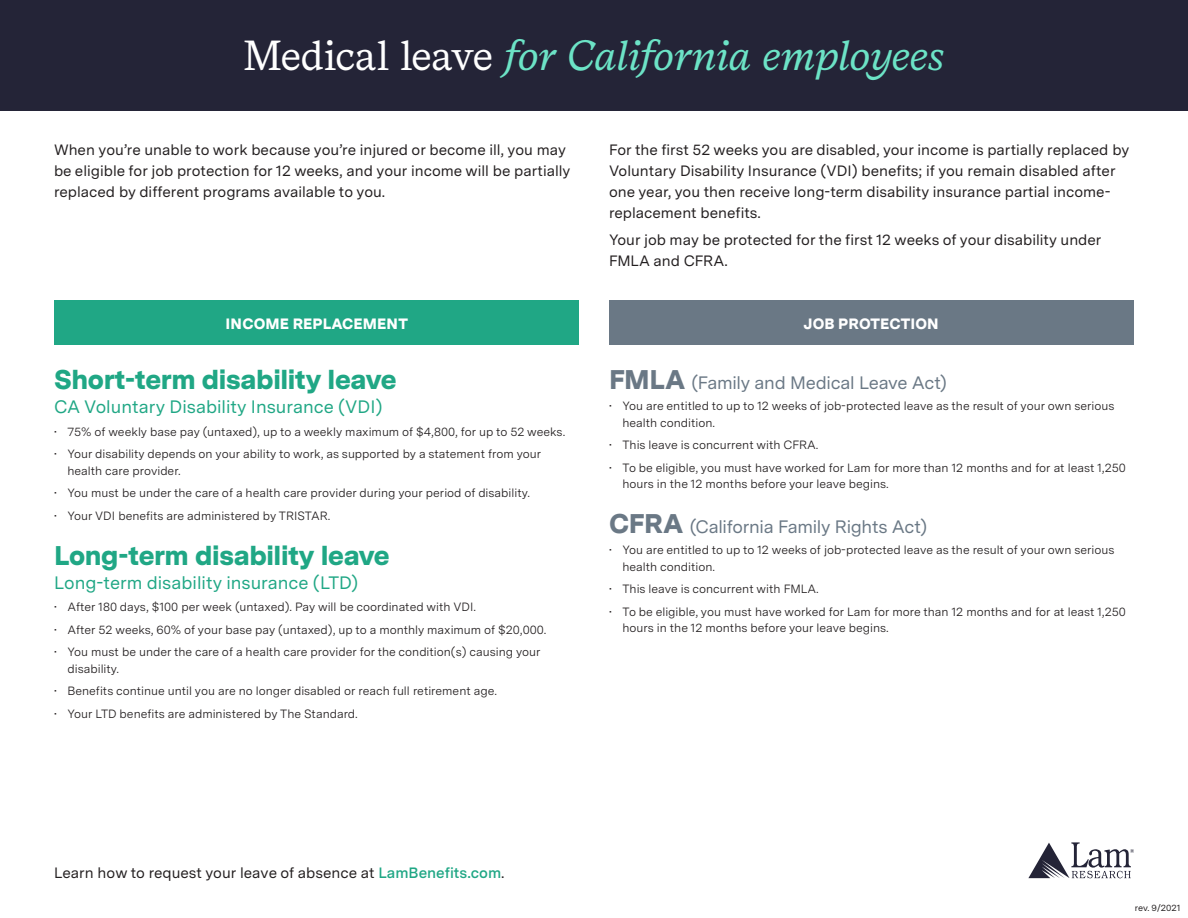
<style>
.page{position:relative;width:1188px;height:918px;background:#fff}
.page>*{position:absolute;margin:0;border:0;box-sizing:border-box;transform-origin:0 0}
.t1{font:italic 42px "Messina Serif";letter-spacing:-.01em;color:#6ce3c6}
.t2{font:900 27px "Messina Sans";letter-spacing:-.015em;color:#20a785}
.t3{font:18px "Messina Sans";color:#20a785}
.t4{font:18px "Messina Sans";letter-spacing:-.02em;color:#6a7885}
.t5{font:15px/21px "Messina Sans";color:#231f20}
.t6{font:900 15px "Messina Sans";letter-spacing:.01em;color:#fff}
.t7{font:12px/16.5px "Messina Sans";color:#231f20}
.t8{font:9px "Messina Sans";color:#231f20}
.s1{font-style:normal;color:#fff}
.s2{font-weight:900;font-size:27px}
.s3{font-weight:600;color:#20a785}
</style>
<div class="page">
<div style="left:54px;top:300px;width:525px;height:44px;background:#20a785"></div>
<div style="left:609px;top:300px;width:525px;height:44px;background:#6a7885"></div>
<svg style="left:1028px;top:842px;width:106px;height:36px"></svg>
<div style="left:0;top:0;width:1188px;height:110px;background:#242437"></div>
<h1 class="t1" style="left:243px;top:26px;width:703px"><span class="s1">Medical leave</span> for California employees</h1>
<p class="t5" style="left:54px;top:139px;width:518px">When you’re unable to work because you’re injured or become ill, you may be eligible for job protection for 12 weeks, and your income will be partially replaced by different programs available to you.</p>
<p class="t5" style="left:609px;top:139px;width:522px">For the first 52 weeks you are disabled, your income is partially replaced by Voluntary Disability Insurance (VDI) benefits; if you remain disabled after one year, you then receive long-term disability insurance partial income&shy;replacement benefits.</p>
<p class="t5" style="left:609px;top:229px;width:494px">Your job may be protected for the first 12 weeks of your disability under<br>FMLA and CFRA.</p>
<p class="t6" style="left:226px;top:313px;width:184px">INCOME REPLACEMENT</p>
<h2 class="t2" style="left:54px;top:359px;width:344px">Short-term disability leave</h2>
<h3 class="t3" style="left:54px;top:394px;width:330px">CA Voluntary Disability Insurance (VDI)</h3>
<p class="t7" style="left:54px;top:423px;width:513px">• 75% of weekly base pay (untaxed), up to a weekly maximum of $4,800, for up to 52 weeks.</p>
<p class="t7" style="left:68px;top:446px;width:475px;text-indent:-14px">• Your disability depends on your ability to work, as supported by a statement from your health care provider.</p>
<p class="t7" style="left:54px;top:485px;width:478px">• You must be under the care of a health care provider during your period of disability.</p>
<p class="t7" style="left:54px;top:507px;width:278px">• Your VDI benefits are administered by TRISTAR.</p>
<h2 class="t2" style="left:54px;top:535px;width:337px">Long-term disability leave</h2>
<h3 class="t3" style="left:54px;top:570px;width:306px">Long-term disability insurance (LTD)</h3>
<p class="t7" style="left:54px;top:599px;width:424px">• After 180 days, $100 per week (untaxed). Pay will be coordinated with VDI.</p>
<p class="t7" style="left:54px;top:621px;width:494px">• After 52 weeks, 60% of your base pay (untaxed), up to a monthly maximum of $20,000.</p>
<p class="t7" style="left:68px;top:644px;width:475px;text-indent:-14px">• You must be under the care of a health care provider for the condition(s) causing your disability.</p>
<p class="t7" style="left:54px;top:683px;width:445px">• Benefits continue until you are no longer disabled or reach full retirement age.</p>
<p class="t7" style="left:54px;top:705px;width:305px">• Your LTD benefits are administered by The Standard.</p>
<p class="t6" style="left:804px;top:313px;width:137px">JOB PROTECTION</p>
<h3 class="t4" style="left:609px;top:370px;width:340px"><span class="s2">FMLA</span> (Family and Medical Leave Act)</h3>
<p class="t7" style="left:622px;top:398px;width:494px;text-indent:-14px">• You are entitled to up to 12 weeks of job-protected leave as the result of your own serious health condition.</p>
<p class="t7" style="left:609px;top:437px;width:211px">• This leave is concurrent with CFRA.</p>
<p class="t7" style="left:622px;top:459px;width:505px;text-indent:-14px">• To be eligible, you must have worked for Lam for more than 12 months and for at least 1,250 hours in the 12 months before your leave begins.</p>
<h3 class="t4" style="left:609px;top:514px;width:320px"><span class="s2">CFRA</span> (California Family Rights Act)</h3>
<p class="t7" style="left:622px;top:542px;width:494px;text-indent:-14px">• You are entitled to up to 12 weeks of job-protected leave as the result of your own serious health condition.</p>
<p class="t7" style="left:609px;top:581px;width:211px">• This leave is concurrent with FMLA.</p>
<p class="t7" style="left:622px;top:603px;width:505px;text-indent:-14px">• To be eligible, you must have worked for Lam for more than 12 months and for at least 1,250 hours in the 12 months before your leave begins.</p>
<p class="t5" style="left:54px;top:862px;width:452px">Learn how to request your leave of absence at <span class="s3">LamBenefits.com</span>.</p>
<p class="t8" style="left:1135px;top:901px;width:47px">rev. 9/2021</p>
</div>
